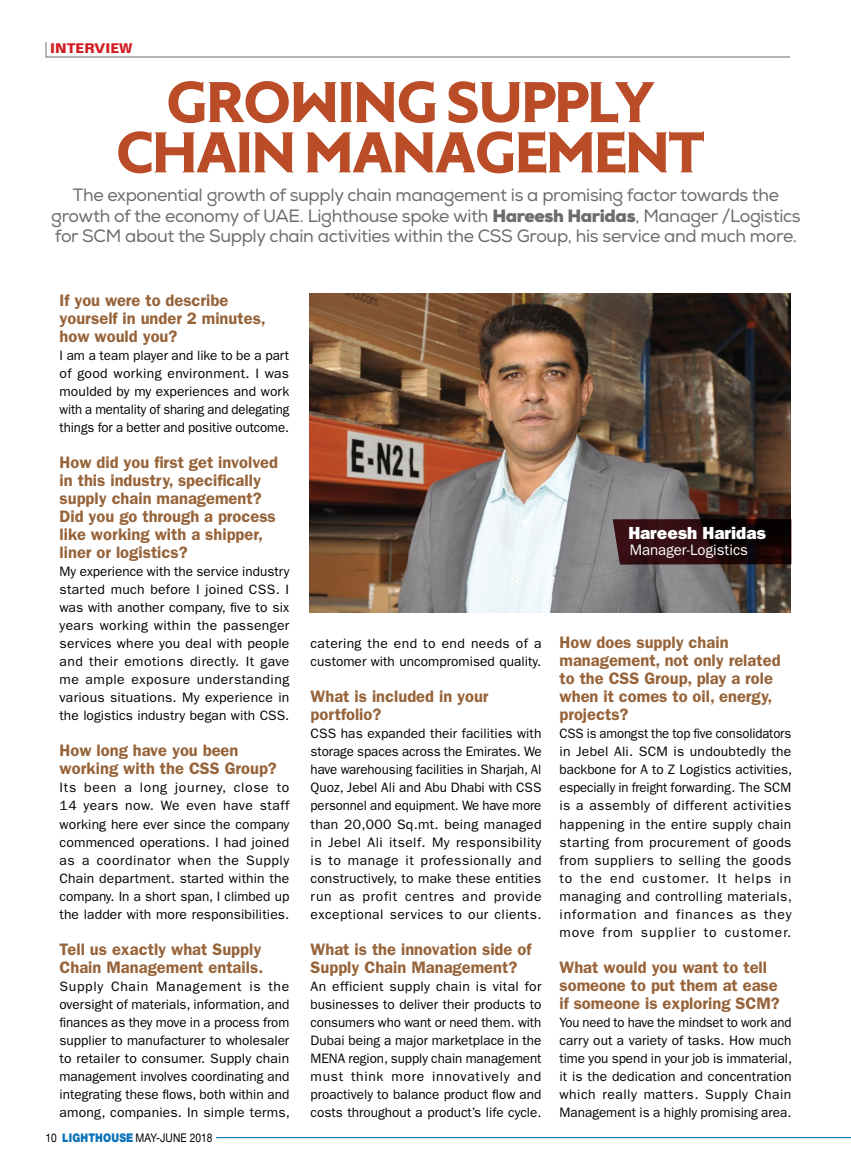
<style>
.page{position:relative;width:851px;height:1170px;background:#fff}
.page>*{position:absolute;margin:0;border:0;box-sizing:border-box;transform-origin:0 0}
.t1{font:700 53.25px/50.2px "Massimo W00";letter-spacing:-.02em;color:#ba4c27;text-align:center}
.t2{font:17.85px/20.7px "Nexa";letter-spacing:-.02em;color:#6b6c6f;text-align:center}
.t3{font:17.55px "ITC Franklin Gothic Std Hvy";color:#fff}
.t4{font:600 16.65px/18px "ITC Franklin Gothic Std";color:#976339}
.t5{font:15.15px "ITC Franklin Gothic Std";color:#fff}
.t6{font:13.65px/18px "ITC Franklin Gothic Std";letter-spacing:.005em;color:#000;text-align:justify}
.t7{font:13.65px/18px "ITC Franklin Gothic Std";letter-spacing:.005em;color:#000;text-align:justify;scale:.96 1}
.t8{font:700 13.5px "Folio BT";color:#d41d22}
.t9{font:12px "Helvetica Neue Cyr";letter-spacing:.005em;color:#000;scale:.85 1}
.s1{font-weight:900}
.s2{font-family:"Helvetica Neue"}
.s3{font-weight:900;color:#0a72ba}
</style>
<div class="page">
<hr style="left:216px;top:1136px;width:634px;height:1px;background:#0a72ba">
<svg style="left:46px;top:42px;width:744px;height:15px"></svg>
<img style="left:310px;top:293px;width:480px;height:319px">
<svg style="left:612px;top:519px;width:179px;height:45px;background:#240c0f"></svg>
<p class="t8" style="left:50px;top:40px;width:84px">INTERVIEW</p>
<h1 class="t1" style="left:116px;top:72px;width:590px">GROWING SUPPLY<br>CHAIN MANAGEMENT</h1>
<p class="t2" style="left:51px;top:185px;width:750px">The exponential growth of supply chain management is a promising factor towards the growth of the economy of UAE. Lighthouse spoke with <span class="s1">Hareesh Haridas</span>, Manager /Logistics for SCM about the Supply chain activities within the CSS Group, his service and much more.</p>
<p class="t4" style="left:60px;top:291px;width:208px">If you were to describe yourself in under 2 minutes, how would you?</p>
<p class="t6" style="left:60px;top:346px;width:231px">I am a team player and like to be a part of good working environment. I was moulded by my experiences and work with a mentality of sharing and delegating things for a better and positive outcome.</p>
<p class="t4" style="left:60px;top:453px;width:220px">How did you first get involved in this industry, specifically supply chain management?<br>Did you go through a process like working with a shipper, liner or logistics?</p>
<p class="t6" style="left:60px;top:562px;width:231px">My experience with the service industry started much before I joined CSS. I was with another company, five to six years working within the passenger services where you deal with people and their emotions directly. It gave me ample exposure understanding various situations. My experience in the logistics industry began with CSS.</p>
<p class="t4" style="left:60px;top:741px;width:219px">How long have you been working with the CSS Group?</p>
<p class="t6" style="left:60px;top:778px;width:231px">Its been a long journey, close to 14 years now. We even have staff working here ever since the company commenced operations. I had joined as a coordinator when the Supply Chain department. started within the company. In a short span, I climbed up the ladder with more responsibilities.</p>
<p class="t4" style="left:60px;top:939px;width:205px">Tell us exactly what Supply<br>Chain Management entails.</p>
<p class="t6" style="left:60px;top:976px;width:232px">Supply Chain Management is the oversight of materials, information, and finances as they move in a process from supplier to manufacturer to wholesaler to retailer to consumer. Supply chain management involves coordinating and integrating these flows, both within and among, companies. In simple terms,</p>
<p class="t9" style="left:46px;top:1131px;width:198px"><span class="s2">10</span> <span class="s3">LIGHTHOUSE</span> MAY-JUNE 2018</p>
<p class="t3" style="left:628px;top:523px;width:139px">Hareesh Haridas</p>
<p class="t5" style="left:629px;top:541px;width:120px">Manager-Logistics</p>
<p class="t6" style="left:310px;top:634px;width:232px">catering the end to end needs of a customer with uncompromised quality.</p>
<p class="t4" style="left:310px;top:687px;width:179px">What is included in your portfolio?</p>
<p class="t6" style="left:310px;top:724px;width:232px">CSS has expanded their facilities with storage spaces across the Emirates. We have warehousing facilities in Sharjah, Al Quoz, Jebel Ali and Abu Dhabi with CSS personnel and equipment. We have more than 20,000 Sq.mt. being managed in Jebel Ali itself. My responsibility is to manage it professionally and constructively, to make these entities run as profit centres and provide exceptional services to our clients.</p>
<p class="t4" style="left:310px;top:939px;width:222px">What is the innovation side of<br>Supply Chain Management?</p>
<p class="t6" style="left:310px;top:976px;width:232px">An efficient supply chain is vital for businesses to deliver their products to consumers who want or need them. with Dubai being a major marketplace in the MENA region, supply chain management must think more innovatively and proactively to balance product flow and costs throughout a product’s life cycle.</p>
<p class="t4" style="left:559px;top:633px;width:222px">How does supply chain management, not only related to the CSS Group, play a role when it comes to oil, energy, projects?</p>
<p class="t7" style="left:559px;top:724px;width:244px">CSS is amongst the top five consolidators in Jebel Ali. SCM is undoubtedly the backbone for A to Z Logistics activities, especially in freight forwarding. The SCM is a assembly of different activities happening in the entire supply chain starting from procurement of goods from suppliers to selling the goods to the end customer. It helps in managing and controlling materials, information and finances as they move from supplier to customer.</p>
<p class="t4" style="left:559px;top:957px;width:222px">What would you want to tell someone to put them at ease if someone is exploring SCM?</p>
<p class="t7" style="left:559px;top:1012px;width:244px">You need to have the mindset to work and carry out a variety of tasks. How much time you spend in your job is immaterial, it is the dedication and concentration which really matters. Supply Chain Management is a highly promising area.</p>
</div>
